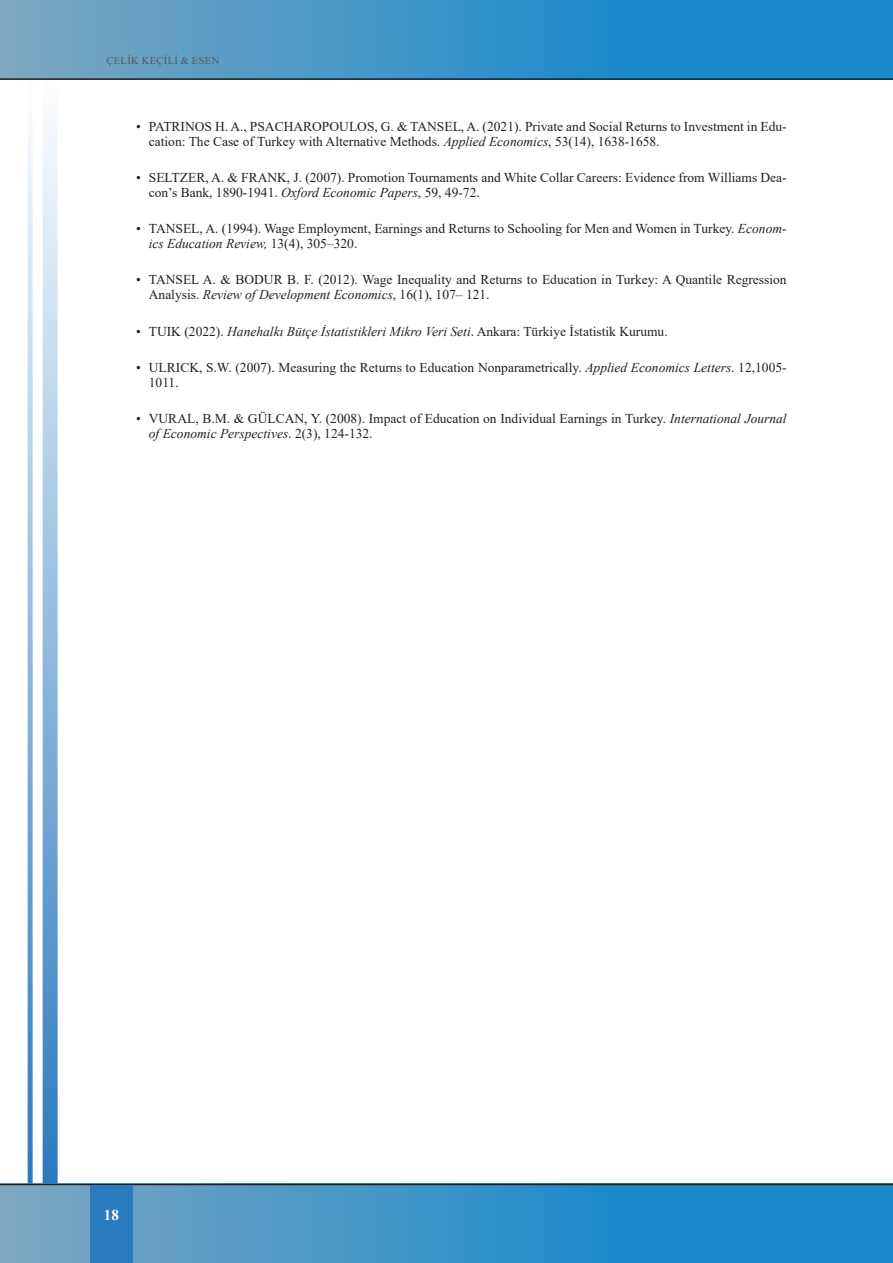
<style>
.page{position:relative;width:893px;height:1263px;background:#fff}
.page>*{position:absolute;margin:0;border:0;box-sizing:border-box;transform-origin:0 0}
.t1{font:700 15px "Times New Roman";color:#fff}
.t2{font:13.5px/15px "Times New Roman";color:#231f20}
.t3{font:10.5px "Times New Roman";letter-spacing:.035em;color:#57585a}
.s1{font-style:italic}
</style>
<div class="page">
<svg style="left:0;top:1185px;width:893px;height:78px;background:#3a93c6"></svg>
<svg style="left:0;top:0;width:893px;height:78px;background:#3d94c7"></svg>
<hr style="left:0;top:78px;width:893px;height:2px;background:#231f20">
<hr style="left:0;top:1184px;width:893px;height:1px;background:#231f20">
<div style="left:90px;top:1185px;width:43px;height:78px;background:#2a7abf"></div>
<svg style="left:43px;top:124px;width:15px;height:1060px;background:#8fb8dc"></svg>
<svg style="left:28px;top:124px;width:5px;height:1060px;background:#96bddf"></svg>
<p class="t3" style="left:106px;top:53px;width:114px">ÇELİK KEÇİLİ &amp; ESEN</p>
<p class="t2" style="left:149px;top:118px;width:639px;text-indent:-13px">• PATRINOS H. A., PSACHAROPOULOS, G. &amp; TANSEL, A. (2021). Private and Social Returns to Investment in Edu&shy;cation: The Case of Turkey with Alternative Methods. <span class="s1">Applied Economics</span>, 53(14), 1638-1658.</p>
<p class="t2" style="left:149px;top:169px;width:639px;text-indent:-13px">• SELTZER, A. &amp; FRANK, J. (2007). Promotion Tournaments and White Collar Careers: Evidence from Williams Dea&shy;con’s Bank, 1890-1941. <span class="s1">Oxford Economic Papers</span>, 59, 49-72.</p>
<p class="t2" style="left:149px;top:221px;width:639px;text-indent:-13px">• TANSEL, A. (1994). Wage Employment, Earnings and Returns to Schooling for Men and Women in Turkey. <span class="s1">Econom&shy;ics Education Review,</span> 13(4), 305–320.</p>
<p class="t2" style="left:149px;top:272px;width:639px;text-indent:-13px">• TANSEL A. &amp; BODUR B. F. (2012). Wage Inequality and Returns to Education in Turkey: A Quantile Regression<br>Analysis. <span class="s1">Review of Development Economics</span>, 16(1), 107– 121.</p>
<p class="t2" style="left:136px;top:323px;width:533px">• TUIK (2022). <span class="s1">Hanehalkı Bütçe İstatistikleri Mikro Veri Seti</span>. Ankara: Türkiye İstatistik Kurumu.</p>
<p class="t2" style="left:149px;top:359px;width:639px;text-indent:-13px">• ULRICK, S.W. (2007). Measuring the Returns to Education Nonparametrically. <span class="s1">Applied Economics Letters</span>. 12,1005-<br>1011.</p>
<p class="t2" style="left:149px;top:411px;width:639px;text-indent:-13px">• VURAL, B.M. &amp; GÜLCAN, Y. (2008). Impact of Education on Individual Earnings in Turkey. <span class="s1">International Journal of Economic Perspectives</span>. 2(3), 124-132.</p>
<p class="t1" style="left:104px;top:1204px;width:16px">18</p>
</div>
